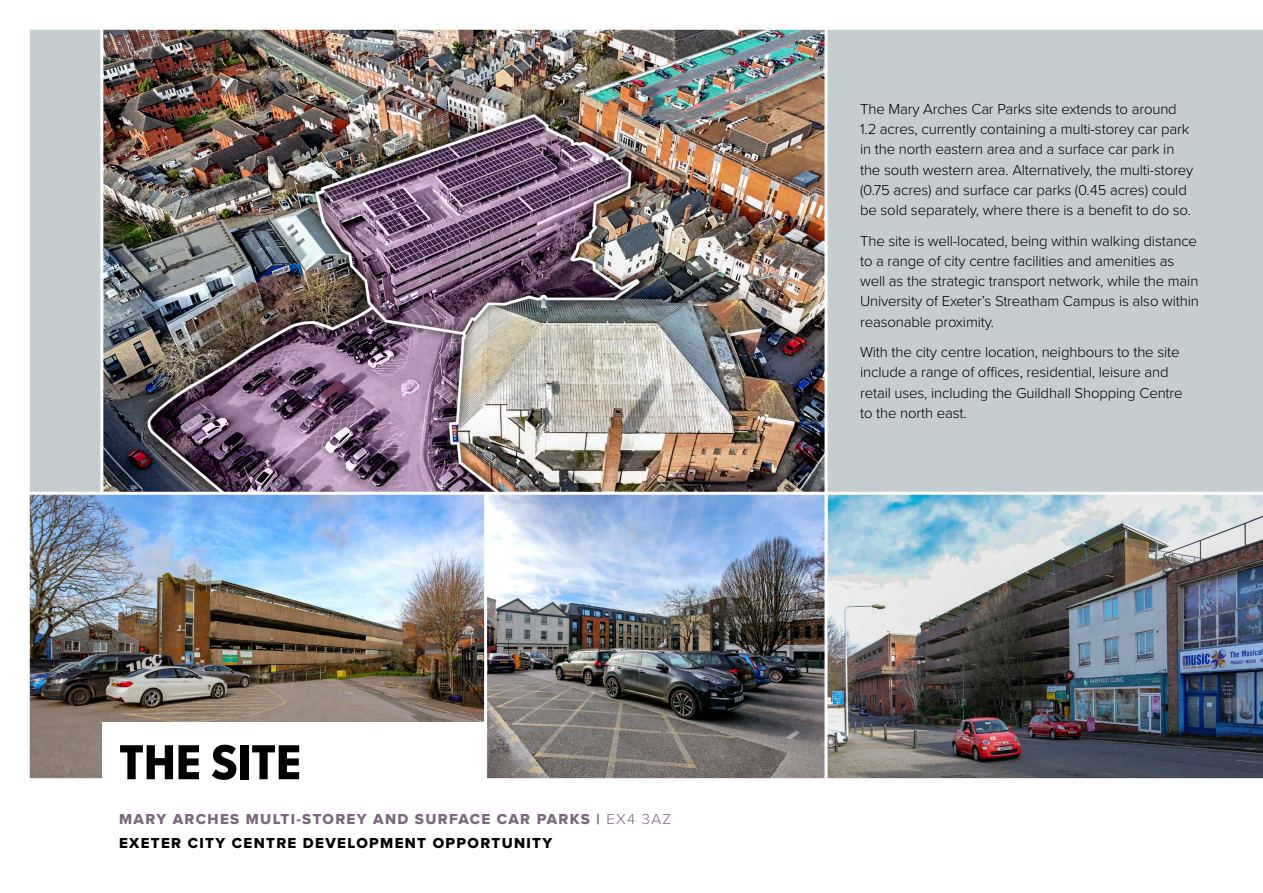
<style>
.page{position:relative;width:1263px;height:893px;background:#fff}
.page>*{position:absolute;margin:0;border:0;box-sizing:border-box;transform-origin:0 0}
.t1{font:51px "Proxima Nova Cond Extrabld";color:#000}
.t2{font:300 15px/20.2px "Proxima Nova";letter-spacing:-.01em;color:#000}
.t3{font:15px/24px "Proxima Nova Extrabld";letter-spacing:.09em;color:#7b677e}
.s1{font-family:"Proxima Nova";font-weight:300}
.s2{color:#000}
</style>
<div class="page">
<img style="left:29px;top:29px;width:1234px;height:750px">
<div style="left:102px;top:723px;width:385px;height:170px;background:#fff"></div>
<h1 class="t1" style="left:119px;top:725px;width:183px">THE SITE</h1>
<p class="t3" style="left:119px;top:806px;width:554px">MARY ARCHES MULTI-STOREY AND SURFACE CAR PARKS | <span class="s1">EX4 3AZ<br></span><span class="s2">EXETER CITY CENTRE DEVELOPMENT OPPORTUNITY</span></p>
<p class="t2" style="left:860px;top:98px;width:335px">The Mary Arches Car Parks site extends to around 1.2 acres, currently containing a multi-storey car park in the north eastern area and a surface car park in the south western area. Alternatively, the multi-storey (0.75 acres) and surface car parks (0.45 acres) could be sold separately, where there is a benefit to do so.</p>
<p class="t2" style="left:860px;top:230px;width:340px">The site is well-located, being within walking distance to a range of city centre facilities and amenities as well as the strategic transport network, while the main University of Exeter’s Streatham Campus is also within reasonable proximity.</p>
<p class="t2" style="left:860px;top:341px;width:324px">With the city centre location, neighbours to the site include a range of offices, residential, leisure and retail uses, including the Guildhall Shopping Centre to the north east.</p>
</div>
